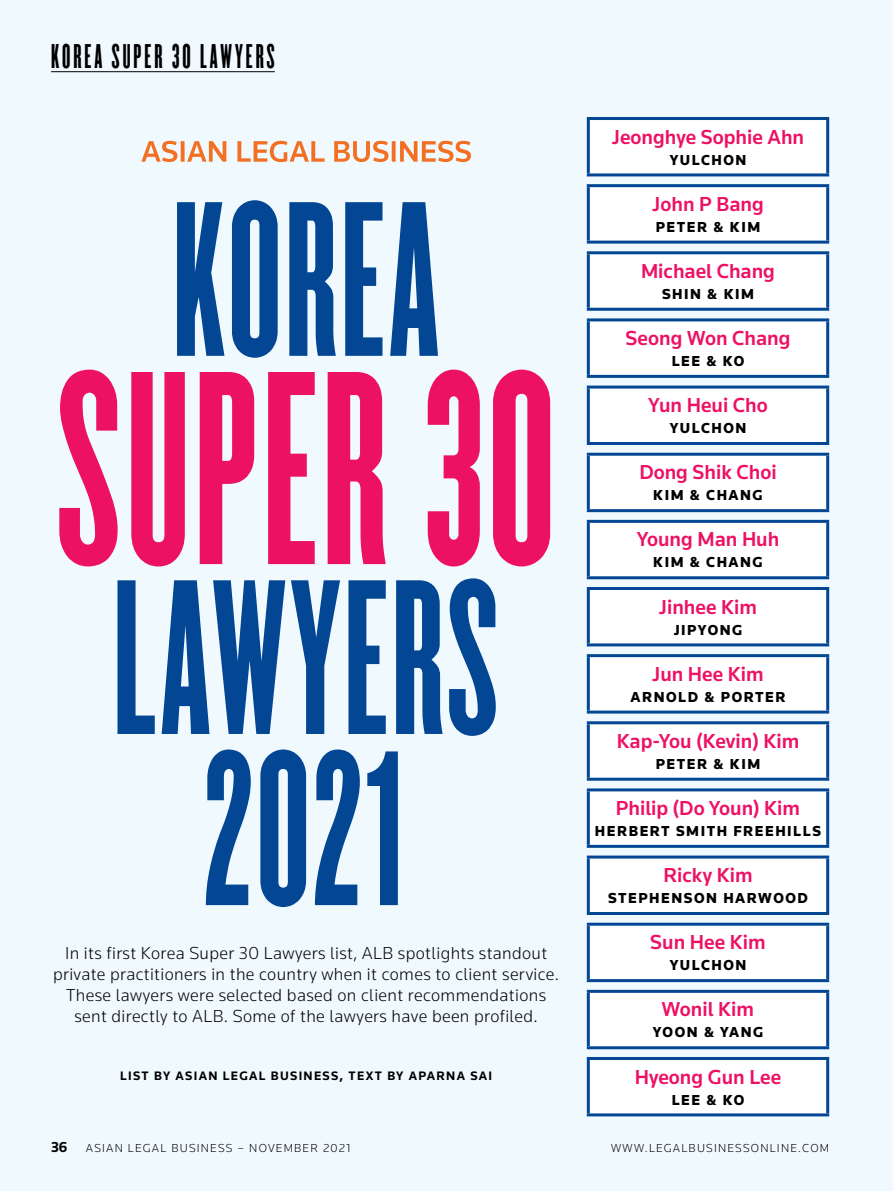
<style>
.page{position:relative;width:893px;height:1191px;background:#eff9fe}
.page>*{position:absolute;margin:0;border:0;box-sizing:border-box;transform-origin:0 0}
.t1{font:240px "Champion HTF Bantamweight";letter-spacing:.02em;color:#ed1164}
.t2{font:192px/171px "Champion HTF Bantamweight";letter-spacing:.02em;color:#034694;text-align:center}
.t3{font:30px "Champion HTF Bantamweight";letter-spacing:.1em;color:#000}
.t4{font:500 21px "Knowledge";color:#ed1164}
.t5{font:300 18px/21px "Knowledge";letter-spacing:.02em;color:#000;text-align:center}
.t6{font:900 15px "Knowledge";letter-spacing:.1em;color:#000}
.t7{font:700 12.75px "Knowledge";letter-spacing:.1em;color:#000}
.t8{font:300 12px "Knowledge";letter-spacing:.1em;color:#000}
.s1{font-weight:700;font-size:15px}
</style>
<div class="page">
<hr style="left:51px;top:71px;width:224px;height:1px;background:#000">
<svg style="left:588px;top:121px;width:240px;height:992px;fill:#fff"></svg>
<hr style="left:587px;top:117px;width:242px;height:3px;background:#034694">
<hr style="left:587px;top:120px;width:3px;height:53px;background:#034694">
<hr style="left:826px;top:120px;width:3px;height:53px;background:#034694">
<hr style="left:587px;top:173px;width:242px;height:3px;background:#034694">
<hr style="left:587px;top:184px;width:242px;height:3px;background:#034694">
<hr style="left:587px;top:187px;width:3px;height:54px;background:#034694">
<hr style="left:826px;top:187px;width:3px;height:54px;background:#034694">
<hr style="left:587px;top:241px;width:242px;height:3px;background:#034694">
<hr style="left:587px;top:251px;width:242px;height:3px;background:#034694">
<hr style="left:587px;top:254px;width:3px;height:54px;background:#034694">
<hr style="left:826px;top:254px;width:3px;height:54px;background:#034694">
<hr style="left:587px;top:308px;width:242px;height:3px;background:#034694">
<hr style="left:587px;top:318px;width:242px;height:3px;background:#034694">
<hr style="left:587px;top:321px;width:3px;height:54px;background:#034694">
<hr style="left:826px;top:321px;width:3px;height:54px;background:#034694">
<hr style="left:587px;top:375px;width:242px;height:3px;background:#034694">
<hr style="left:587px;top:385px;width:242px;height:3px;background:#034694">
<hr style="left:587px;top:388px;width:3px;height:54px;background:#034694">
<hr style="left:826px;top:388px;width:3px;height:54px;background:#034694">
<hr style="left:587px;top:442px;width:242px;height:3px;background:#034694">
<hr style="left:587px;top:453px;width:242px;height:3px;background:#034694">
<hr style="left:587px;top:456px;width:3px;height:53px;background:#034694">
<hr style="left:826px;top:456px;width:3px;height:53px;background:#034694">
<hr style="left:587px;top:509px;width:242px;height:3px;background:#034694">
<hr style="left:587px;top:520px;width:242px;height:3px;background:#034694">
<hr style="left:587px;top:523px;width:3px;height:53px;background:#034694">
<hr style="left:826px;top:523px;width:3px;height:53px;background:#034694">
<hr style="left:587px;top:576px;width:242px;height:3px;background:#034694">
<hr style="left:587px;top:587px;width:242px;height:3px;background:#034694">
<hr style="left:587px;top:590px;width:3px;height:53px;background:#034694">
<hr style="left:826px;top:590px;width:3px;height:53px;background:#034694">
<hr style="left:587px;top:643px;width:242px;height:3px;background:#034694">
<hr style="left:587px;top:654px;width:242px;height:3px;background:#034694">
<hr style="left:587px;top:657px;width:3px;height:53px;background:#034694">
<hr style="left:826px;top:657px;width:3px;height:53px;background:#034694">
<hr style="left:587px;top:710px;width:242px;height:3px;background:#034694">
<hr style="left:587px;top:721px;width:242px;height:3px;background:#034694">
<hr style="left:587px;top:724px;width:3px;height:53px;background:#034694">
<hr style="left:826px;top:724px;width:3px;height:53px;background:#034694">
<hr style="left:587px;top:777px;width:242px;height:3px;background:#034694">
<hr style="left:587px;top:788px;width:242px;height:3px;background:#034694">
<hr style="left:587px;top:791px;width:3px;height:54px;background:#034694">
<hr style="left:826px;top:791px;width:3px;height:54px;background:#034694">
<hr style="left:587px;top:845px;width:242px;height:3px;background:#034694">
<hr style="left:587px;top:855px;width:242px;height:3px;background:#034694">
<hr style="left:587px;top:858px;width:3px;height:54px;background:#034694">
<hr style="left:826px;top:858px;width:3px;height:54px;background:#034694">
<hr style="left:587px;top:912px;width:242px;height:3px;background:#034694">
<hr style="left:587px;top:922px;width:242px;height:3px;background:#034694">
<hr style="left:587px;top:925px;width:3px;height:54px;background:#034694">
<hr style="left:826px;top:925px;width:3px;height:54px;background:#034694">
<hr style="left:587px;top:979px;width:242px;height:3px;background:#034694">
<hr style="left:587px;top:989px;width:242px;height:3px;background:#034694">
<hr style="left:587px;top:992px;width:3px;height:54px;background:#034694">
<hr style="left:826px;top:992px;width:3px;height:54px;background:#034694">
<hr style="left:587px;top:1046px;width:242px;height:3px;background:#034694">
<hr style="left:587px;top:1057px;width:242px;height:3px;background:#034694">
<hr style="left:587px;top:1060px;width:3px;height:53px;background:#034694">
<hr style="left:826px;top:1060px;width:3px;height:53px;background:#034694">
<hr style="left:587px;top:1113px;width:242px;height:3px;background:#034694">
<svg style="left:141px;top:141px;width:330px;height:21px"></svg>
<h3 class="t3" style="left:51px;top:38px;width:225px">KOREA SUPER 30 LAWYERS</h3>
<h2 class="t2" style="left:173px;top:207px;width:268px">KOREA</h2>
<h1 class="t1" style="left:58px;top:324px;width:499px">SUPER 30</h1>
<h2 class="t2" style="left:113px;top:585px;width:387px">LAWYERS<br>2021</h2>
<p class="t5" style="left:53px;top:942px;width:508px">In its first Korea Super 30 Lawyers list, ALB spotlights standout private practitioners in the country when it comes to client service.<br>These lawyers were selected based on client recommendations sent directly to ALB. Some of the lawyers have been profiled.</p>
<p class="t7" style="left:120px;top:1068px;width:373px">LIST BY ASIAN LEGAL BUSINESS, TEXT BY APARNA SAI</p>
<p class="t4" style="left:612px;top:124px;width:194px">Jeonghye Sophie Ahn</p>
<p class="t6" style="left:670px;top:150px;width:78px">YULCHON</p>
<p class="t4" style="left:652px;top:191px;width:113px">John P Bang</p>
<p class="t6" style="left:656px;top:217px;width:106px">PETER &amp; KIM</p>
<p class="t4" style="left:641px;top:258px;width:135px">Michael Chang</p>
<p class="t6" style="left:662px;top:285px;width:94px">SHIN &amp; KIM</p>
<p class="t4" style="left:625px;top:325px;width:166px">Seong Won Chang</p>
<p class="t6" style="left:672px;top:352px;width:74px">LEE &amp; KO</p>
<p class="t4" style="left:648px;top:392px;width:121px">Yun Heui Cho</p>
<p class="t6" style="left:670px;top:419px;width:78px">YULCHON</p>
<p class="t4" style="left:639px;top:459px;width:139px">Dong Shik Choi</p>
<p class="t6" style="left:653px;top:486px;width:111px">KIM &amp; CHANG</p>
<p class="t4" style="left:637px;top:526px;width:144px">Young Man Huh</p>
<p class="t6" style="left:653px;top:553px;width:111px">KIM &amp; CHANG</p>
<p class="t4" style="left:659px;top:593px;width:100px">Jinhee Kim</p>
<p class="t6" style="left:674px;top:620px;width:70px">JIPYONG</p>
<p class="t4" style="left:652px;top:661px;width:113px">Jun Hee Kim</p>
<p class="t6" style="left:630px;top:687px;width:157px">ARNOLD &amp; PORTER</p>
<p class="t4" style="left:617px;top:728px;width:184px">Kap-You (Kevin) Kim</p>
<p class="t6" style="left:656px;top:754px;width:106px">PETER &amp; KIM</p>
<p class="t4" style="left:616px;top:795px;width:186px">Philip (Do Youn) Kim</p>
<p class="t6" style="left:595px;top:821px;width:228px">HERBERT SMITH FREEHILLS</p>
<p class="t4" style="left:663px;top:862px;width:91px">Ricky Kim</p>
<p class="t6" style="left:608px;top:889px;width:201px">STEPHENSON HARWOOD</p>
<p class="t4" style="left:650px;top:929px;width:117px">Sun Hee Kim</p>
<p class="t6" style="left:670px;top:956px;width:78px">YULCHON</p>
<p class="t4" style="left:662px;top:996px;width:94px">Wonil Kim</p>
<p class="t6" style="left:653px;top:1023px;width:112px">YOON &amp; YANG</p>
<p class="t4" style="left:635px;top:1063px;width:148px">Hyeong Gun Lee</p>
<p class="t6" style="left:672px;top:1090px;width:74px">LEE &amp; KO</p>
<p class="t8" style="left:51px;top:1141px;width:301px"><span class="s1">36</span> ASIAN LEGAL BUSINESS – NOVEMBER 2021</p>
<p class="t8" style="left:611px;top:1141px;width:220px">WWW.LEGALBUSINESSONLINE.COM</p>
</div>
